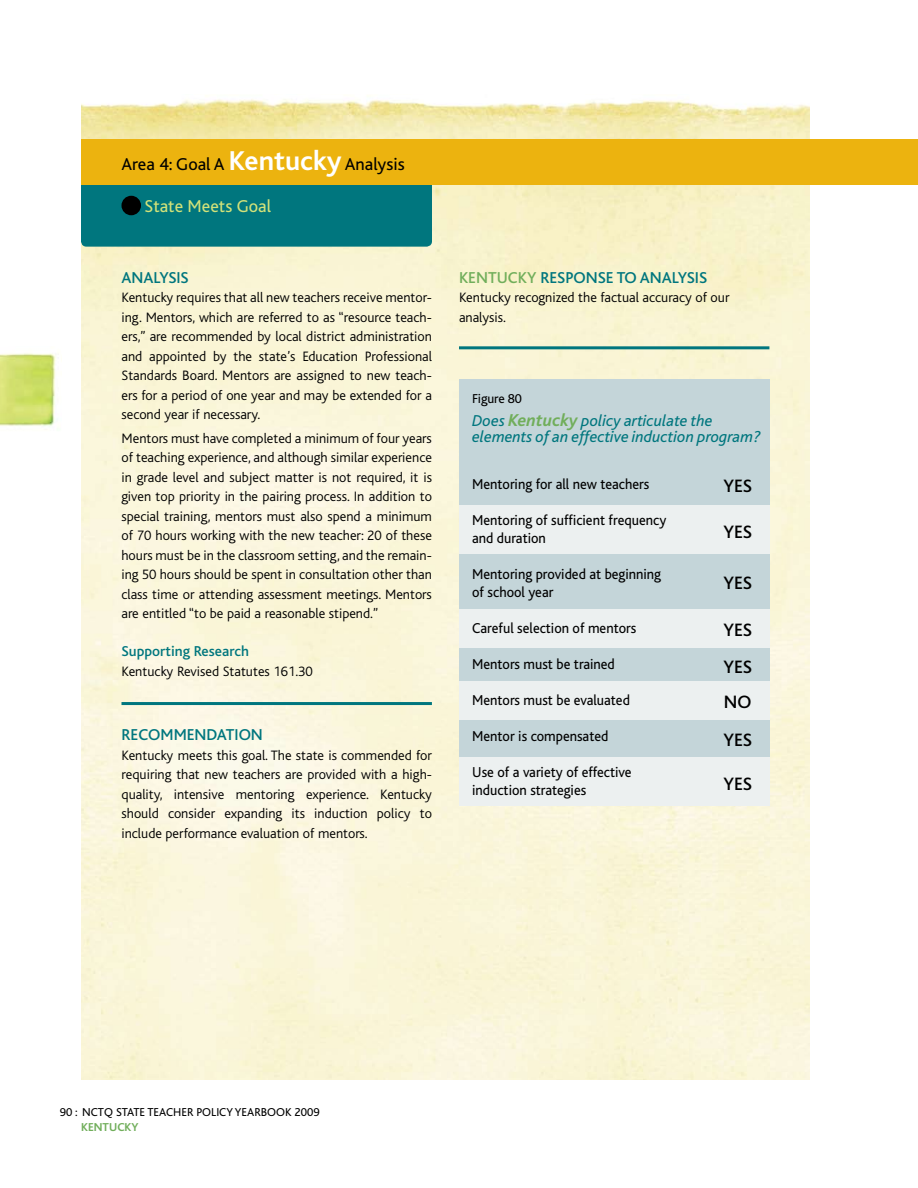
<style>
.page{position:relative;width:918px;height:1188px;background:#fff}
.page>*{position:absolute;margin:0;border:0;box-sizing:border-box;transform-origin:0 0}
.t1{font:500 18.75px/37.2px "Bliss";color:#000}
.t2{font:18px "Bliss";color:#000}
.t3{font:18px "Bliss";color:#d3e279}
.t4{font:italic 16.5px/16.5px "Bliss";color:#00767e}
.t5{font:500 16.5px "Bliss";color:#00767e}
.t6{font:15px/18px "Bliss";color:#000;scale:.95 1}
.t7{font:500 15px "Bliss";color:#00767e}
.t8{font:300 14.25px/19.5px "Bliss";color:#000;text-align:justify}
.t9{font:13.5px "Bliss";letter-spacing:-.01em;color:#000}
.t10{font:12px "Bliss";color:#000}
.t11{font:700 12px "Bliss";color:#71ae5b}
.s1{font-weight:700;font-size:28.5px;color:#fff}
.s2{color:#71ae5b}
.s3{font-weight:700;font-size:18px;color:#71ae5b}
</style>
<div class="page">
<img style="left:0;top:353px;width:56px;height:73px">
<img style="left:81px;top:95px;width:729px;height:985px">
<hr style="left:459px;top:346px;width:310px;height:3px;background:#00767e">
<hr style="left:122px;top:702px;width:310px;height:3px;background:#00767e">
<div style="left:81px;top:159px;width:351px;height:88px;background:#00767e;border-radius:5px"></div>
<div style="left:81px;top:140px;width:837px;height:45px;background:#ecb30f"></div>
<div style="left:123px;top:197px;width:17px;height:17px;background:#000;border-radius:50%"></div>
<div style="left:121px;top:196px;width:20px;height:19px;border:2px solid #000;border-radius:50%"></div>
<div style="left:459px;top:380px;width:311px;height:424px;background:#c4d5d9"></div>
<div style="left:459px;top:506px;width:311px;height:48px;background:#ecf0f0"></div>
<div style="left:459px;top:609px;width:311px;height:39px;background:#ecf0f0"></div>
<div style="left:459px;top:681px;width:311px;height:39px;background:#ecf0f0"></div>
<div style="left:459px;top:758px;width:311px;height:48px;background:#ecf0f0"></div>
<p class="t2" style="left:122px;top:155px;width:285px">area 4: Goal a <span class="s1">Kentucky</span> analysis</p>
<p class="t3" style="left:145px;top:197px;width:128px">State Meets Goal</p>
<p class="t5" style="left:122px;top:269px;width:69px">ANALYSIS</p>
<p class="t8" style="left:121px;top:288px;width:312px">Kentucky requires that all new teachers receive mentor&shy;ing. Mentors, which are referred to as “resource teach&shy;ers,” are recommended by local district administration and appointed by the state’s Education Professional Standards Board. Mentors are assigned to new teach&shy;ers for a period of one year and may be extended for a second year if necessary.</p>
<p class="t8" style="left:121px;top:429px;width:312px">Mentors must have completed a minimum of four years of teaching experience, and although similar experience in grade level and subject matter is not required, it is given top priority in the pairing process. In addition to special training, mentors must also spend a minimum of 70 hours working with the new teacher: 20 of these hours must be in the classroom setting, and the remain&shy;ing 50 hours should be spent in consultation other than class time or attending assessment meetings. Mentors are entitled “to be paid a reasonable stipend.”</p>
<p class="t7" style="left:122px;top:644px;width:129px">SUPPORTING RESEARCH</p>
<p class="t8" style="left:122px;top:662px;width:193px">Kentucky Revised Statutes 161.30</p>
<p class="t5" style="left:122px;top:726px;width:143px">RECOMMENDATION</p>
<p class="t8" style="left:122px;top:746px;width:312px">Kentucky meets this goal. The state is commended for requiring that new teachers are provided with a high&shy;quality, intensive mentoring experience. Kentucky should consider expanding its induction policy to include performance evaluation of mentors.</p>
<p class="t5" style="left:459px;top:269px;width:250px"><span class="s2">KENTUCKY</span> RESPONSE TO ANALYSIS</p>
<p class="t8" style="left:459px;top:288px;width:272px">Kentucky recognized the factual accuracy of our analysis.</p>
<p class="t9" style="left:472px;top:391px;width:51px">Figure 80</p>
<p class="t4" style="left:472px;top:413px;width:290px">Does <span class="s3">Kentucky</span> policy articulate the elements of an effective induction program?</p>
<p class="t6" style="left:472px;top:476px;width:188px">Mentoring for all new teachers</p>
<p class="t6" style="left:472px;top:512px;width:206px">Mentoring of sufficient frequency and duration</p>
<p class="t6" style="left:472px;top:566px;width:200px">Mentoring provided at beginning of school year</p>
<p class="t6" style="left:472px;top:620px;width:174px">careful selection of mentors</p>
<p class="t6" style="left:472px;top:656px;width:152px">Mentors must be trained</p>
<p class="t6" style="left:472px;top:692px;width:168px">Mentors must be evaluated</p>
<p class="t6" style="left:472px;top:728px;width:145px">Mentor is compensated</p>
<p class="t6" style="left:472px;top:764px;width:169px">Use of a variety of effective induction strategies</p>
<h1 class="t1" style="left:723px;top:467px;width:30px">YES</h1>
<h1 class="t1" style="left:723px;top:513px;width:30px">YES</h1>
<h1 class="t1" style="left:723px;top:565px;width:30px">YES</h1>
<h1 class="t1" style="left:723px;top:611px;width:30px">YES<br>YES</h1>
<h1 class="t1" style="left:723px;top:683px;width:30px;line-height:38.1px">NO<br>YES</h1>
<h1 class="t1" style="left:723px;top:766px;width:30px">YES</h1>
<p class="t10" style="left:60px;top:1106px;width:261px">90 : nctq State teacher Policy yearbook 2009</p>
<p class="t11" style="left:81px;top:1120px;width:59px">KentucKy</p>
</div>
